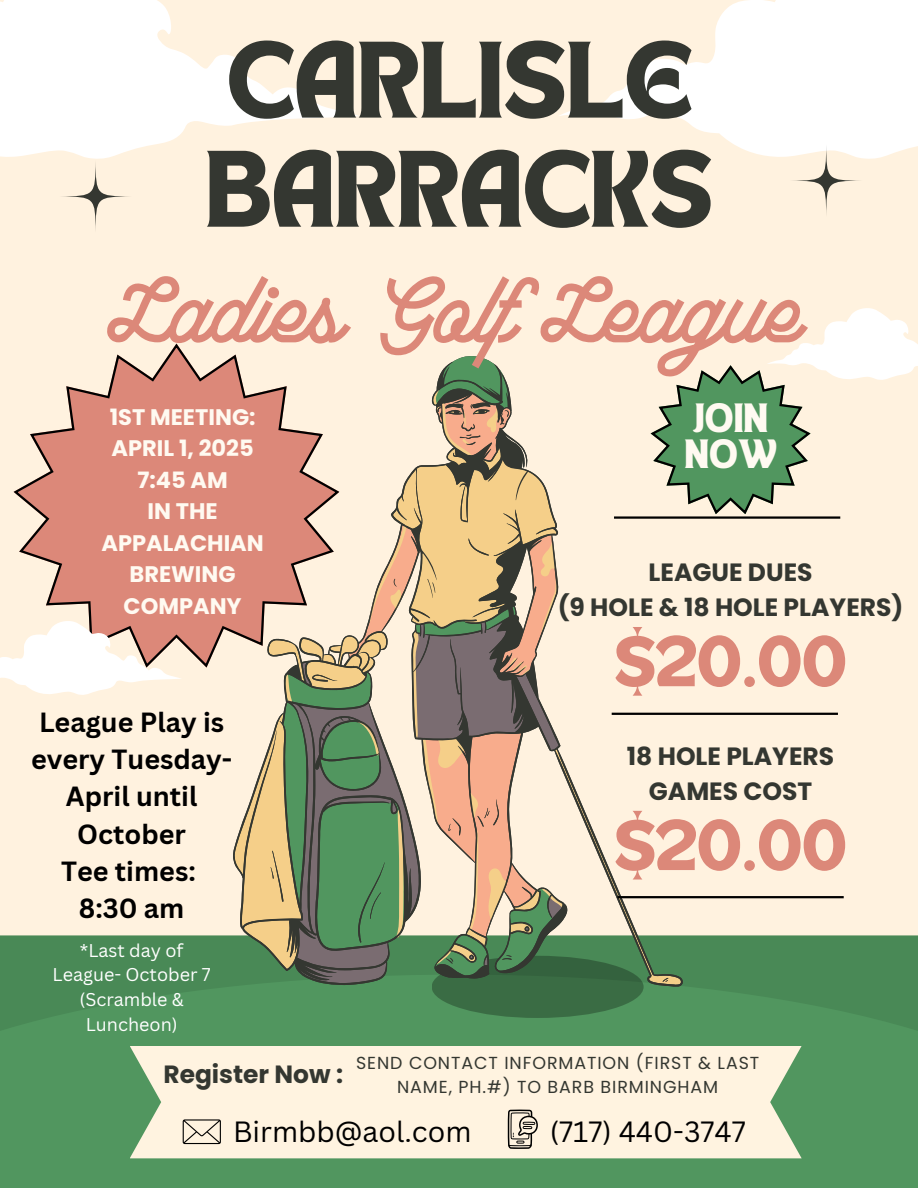
<style>
.page{position:relative;width:918px;height:1188px;background:#fff2df}
.page>*{position:absolute;margin:0;border:0;box-sizing:border-box;transform-origin:0 0}
.t1{font:150.15px "Ayr Saturday Night Script";color:#dc8879}
.t2{font:78.6px/109.2px "TANHEADLINE";color:#343731}
.t3{font:51.9px "TANHEADLINE";color:#dc8879}
.t4{font:29.55px/36px "TANHEADLINE";color:#fffaf1}
.t5{font:28.5px "Canva Sans";color:#000}
.t6{font:700 27px/37.2px "Canva Sans";color:#000;text-align:center}
.t7{font:700 25.05px "Poppins";color:#343731}
.t8{font:700 24.9px "Poppins";color:#343731}
.t9{font:700 22.5px/31.5px "Poppins";color:#fffaf1;text-align:center}
.t10{font:18px/24.8px "Canva Sans";color:#fff;text-align:center}
.t11{font:17.4px/23.7px "Poppins";letter-spacing:.055em;color:#343731;text-align:center}
</style>
<div class="page">
<div style="left:0;top:935px;width:918px;height:253px;background:#498956"></div>
<div style="left:0;top:975px;width:918px;height:213px;background:#51965f"></div>
<div style="left:432px;top:956px;width:212px;height:62px;background:#3a6c44;border-radius:50%"></div>
<svg style="left:233px;top:362px;width:450px;height:625px"></svg>
<svg style="left:0;top:0;width:358px;height:159px;fill:#fff"></svg>
<svg style="left:559px;top:0;width:359px;height:159px;fill:#fff"></svg>
<div style="left:130px;top:1046px;width:671px;height:112px;background:#fff3e0"></div>
<hr style="left:614px;top:516px;width:226px;height:3px;background:#000">
<hr style="left:612px;top:713px;width:226px;height:2px;background:#000">
<svg style="left:14px;top:344px;width:325px;height:324px"></svg>
<svg style="left:0;top:620px;width:182px;height:75px"></svg>
<svg style="left:651px;top:308px;width:267px;height:206px"></svg>
<svg style="left:59px;top:160px;width:72px;height:72px"></svg>
<svg style="left:790px;top:145px;width:72px;height:72px"></svg>
<hr style="left:617px;top:896px;width:227px;height:2px;background:#000">
<svg style="left:183px;top:1119px;width:38px;height:25px"></svg>
<svg style="left:508px;top:1110px;width:30px;height:39px"></svg>
<p class="t2" style="left:205px;top:34px;width:509px">CARLISLE<br>BARRACKS</p>
<p class="t1" style="left:117px;top:244px;width:685px">Ladies Golf League</p>
<p class="t9" style="left:110px;top:401px;width:147px">1ST MEETING:</p>
<p class="t9" style="left:112px;top:433px;width:144px">APRIL 1, 2025</p>
<h1 class="t9" style="left:138px;top:464px;width:92px">7:45 AM</h1>
<p class="t9" style="left:102px;top:496px;width:164px">IN THE<br>APPALACHIAN<br>BREWING<br>COMPANY</p>
<p class="t6" style="left:31px;top:703px;width:203px">League Play is every Tuesday-<br>April until<br>October<br>Tee times:<br>8:30 am</p>
<p class="t10" style="left:53px;top:937px;width:160px">*Last day of<br>League- October 7 (Scramble &amp;<br>Luncheon)</p>
<p class="t4" style="left:685px;top:404px;width:93px">JOIN<br>NOW</p>
<p class="t7" style="left:649px;top:555px;width:165px">LEAGUE DUES</p>
<p class="t7" style="left:558px;top:590px;width:347px">(9 HOLE &amp; 18 HOLE PLAYERS)</p>
<p class="t3" style="left:614px;top:633px;width:234px">$20.00</p>
<h4 class="t7" style="left:627px;top:739px;width:209px">18 HOLE PLAYERS</h4>
<p class="t7" style="left:649px;top:773px;width:165px">GAMES COST</p>
<p class="t3" style="left:614px;top:817px;width:234px">$20.00</p>
<p class="t8" style="left:163px;top:1056px;width:181px">Register Now :</p>
<h2 class="t11" style="left:356px;top:1051px;width:405px">SEND CONTACT INFORMATION (FIRST &amp; LAST<br>NAME, PH.#) TO BARB BIRMINGHAM</h2>
<h3 class="t5" style="left:233px;top:1111px;width:240px">Birmbb@aol.com</h3>
<h5 class="t5" style="left:550px;top:1111px;width:197px">(717) 440-3747</h5>
</div>
